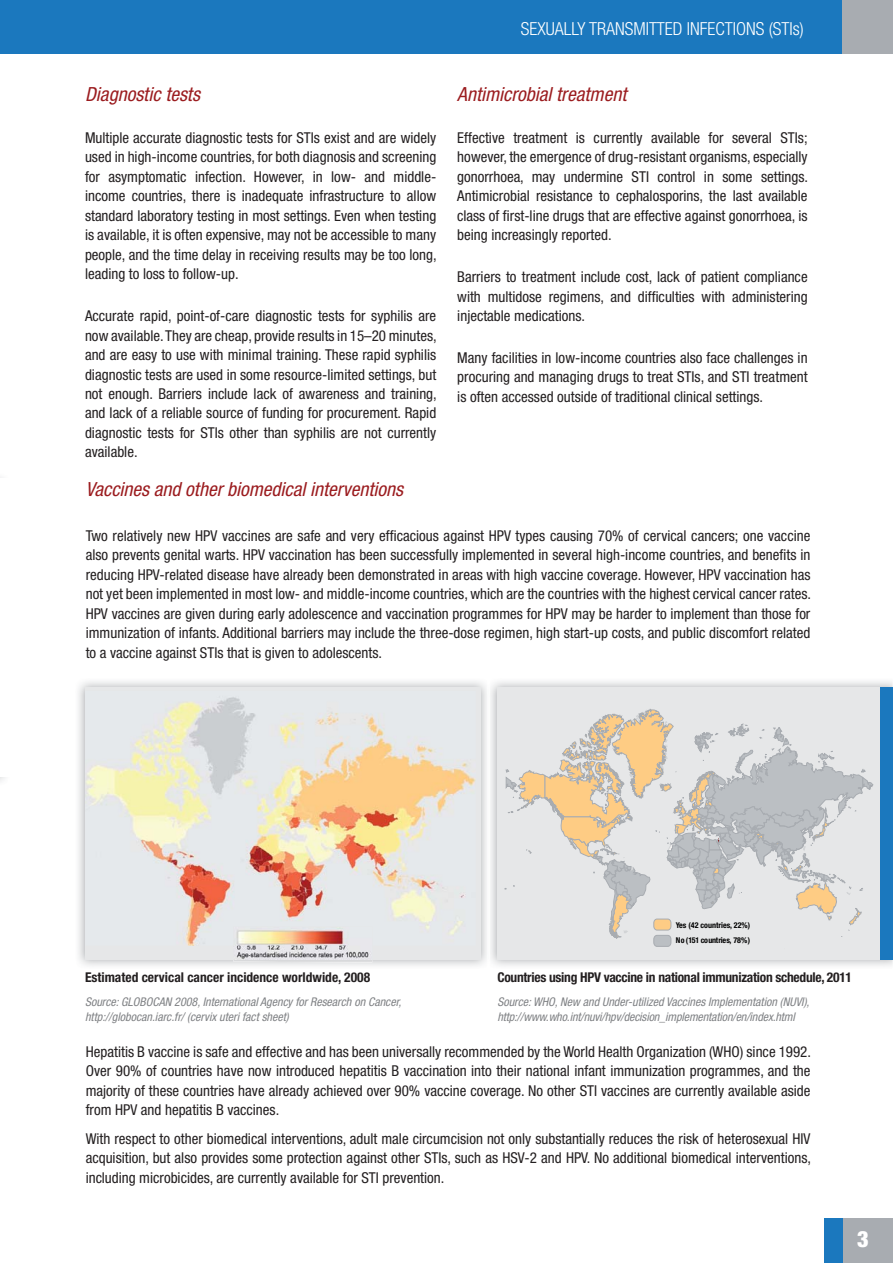
<style>
.page{position:relative;width:893px;height:1263px;background:#fff}
.page>*{position:absolute;margin:0;border:0;box-sizing:border-box;transform-origin:0 0}
.t1{font:900 condensed 22.5px "Helvetica Neue";color:#fff}
.t2{font:italic condensed 19.5px "Helvetica Neue";color:#9b1c1f}
.t3{font:300 condensed 18px "Helvetica Neue";color:#fff}
.t4{font:condensed 15px/19.5px "Helvetica Neue";color:#231f20;text-align:justify}
.t5{font:700 condensed 13.5px "Helvetica Neue";letter-spacing:-.02em;color:#231f20}
.t6{font:700 condensed 13.5px "Helvetica Neue";color:#231f20}
.t7{font:italic condensed 12px/15px "Helvetica Neue";color:#808285}
.t8{font:700 condensed 7.95px "Helvetica Neue LT Std";letter-spacing:-.045em;color:#000}
.t9{font:700 condensed 7.95px "Helvetica Neue LT Std";color:#000}
</style>
<div class="page">
<img style="left:0;top:777px;width:5px;height:4px">
<img style="left:78px;top:681px;width:409px;height:285px">
<div style="left:85px;top:688px;width:395px;height:272px;background:#e6e7e8"></div>
<img style="left:490px;top:681px;width:403px;height:285px">
<div style="left:497px;top:688px;width:396px;height:272px;background:#e6e7e8"></div>
<div style="left:825px;top:1218px;width:68px;height:45px;background:#a8acb1"></div>
<div style="left:825px;top:1218px;width:18px;height:45px;background:#1b78be"></div>
<div style="left:0;top:0;width:893px;height:54px;background:#a8acb1"></div>
<div style="left:0;top:0;width:842px;height:53px;background:#1b78be"></div>
<img style="left:86px;top:697px;width:390px;height:249px">
<svg style="left:504px;top:709px;width:369px;height:231px"></svg>
<div style="left:880px;top:688px;width:13px;height:272px;background:#1b78be"></div>
<div style="left:654px;top:919px;width:17px;height:11px;background:#fecc85;border-radius:4px"></div>
<div style="left:654px;top:919px;width:17px;height:11px;border:1px solid #a8acb1;border-radius:4px"></div>
<div style="left:654px;top:935px;width:17px;height:11px;background:#bbbfc3;border-radius:4px"></div>
<div style="left:654px;top:935px;width:17px;height:11px;border:1px solid #a8acb1;border-radius:4px"></div>
<img style="left:233px;top:927px;width:139px;height:36px">
<h2 class="t2" style="left:85px;top:87px;width:116px">Diagnostic tests</h2>
<p class="t4" style="left:85px;top:129px;width:353px">Multiple accurate diagnostic tests for STIs exist and are widely used in high-income countries, for both diagnosis and screening for asymptomatic infection. However, in low- and middle&shy;income countries, there is inadequate infrastructure to allow standard laboratory testing in most settings. Even when testing is available, it is often expensive, may not be accessible to many people, and the time delay in receiving results may be too long, leading to loss to follow-up.</p>
<p class="t4" style="left:85px;top:307px;width:353px">Accurate rapid, point-of-care diagnostic tests for syphilis are now available. They are cheap, provide results in 15–20 minutes, and are easy to use with minimal training. These rapid syphilis diagnostic tests are used in some resource-limited settings, but not enough. Barriers include lack of awareness and training, and lack of a reliable source of funding for procurement. Rapid diagnostic tests for STIs other than syphilis are not currently available.</p>
<p class="t3" style="left:521px;top:22px;width:284px">SEXUALLY TRANSMITTED INFECTIONS (STIs)</p>
<h2 class="t2" style="left:457px;top:87px;width:171px">Antimicrobial treatment</h2>
<p class="t4" style="left:457px;top:129px;width:352px">Effective treatment is currently available for several STIs; however, the emergence of drug-resistant organisms, especially gonorrhoea, may undermine STI control in some settings.<br>Antimicrobial resistance to cephalosporins, the last available class of first-line drugs that are effective against gonorrhoea, is being increasingly reported.</p>
<p class="t4" style="left:457px;top:268px;width:352px">Barriers to treatment include cost, lack of patient compliance with multidose regimens, and difficulties with administering injectable medications.</p>
<p class="t4" style="left:457px;top:349px;width:352px">Many facilities in low-income countries also face challenges in procuring and managing drugs to treat STIs, and STI treatment is often accessed outside of traditional clinical settings.</p>
<h2 class="t2" style="left:86px;top:482px;width:319px">Vaccines and other biomedical interventions</h2>
<p class="t4" style="left:86px;top:527px;width:727px">Two relatively new HPV vaccines are safe and very efficacious against HPV types causing 70% of cervical cancers; one vaccine also prevents genital warts. HPV vaccination has been successfully implemented in several high-income countries, and benefits in reducing HPV-related disease have already been demonstrated in areas with high vaccine coverage. However, HPV vaccination has not yet been implemented in most low- and middle-income countries, which are the countries with the highest cervical cancer rates.<br>HPV vaccines are given during early adolescence and vaccination programmes for HPV may be harder to implement than those for immunization of infants. Additional barriers may include the three-dose regimen, high start-up costs, and public discomfort related to a vaccine against STIs that is given to adolescents.</p>
<p class="t9" style="left:676px;top:922px;width:76px">Yes (42 countries, 22%)</p>
<p class="t6" style="left:85px;top:973px;width:287px">Estimated cervical cancer incidence worldwide, 2008</p>
<p class="t7" style="left:85px;top:995px;width:318px">Source: GLOBOCAN 2008, International Agency for Research on Cancer, http://globocan.iarc.fr/ (cervix uteri fact sheet)</p>
<p class="t8" style="left:676px;top:938px;width:76px">No (151 countries, 78%)</p>
<p class="t5" style="left:497px;top:972px;width:356px">Countries using HPV vaccine in national immunization schedule, 2011</p>
<p class="t7" style="left:497px;top:995px;width:314px">Source: WHO, New and Under-utilized Vaccines Implementation (NUVI), http://www.who.int/nuvi/hpv/decision_implementation/en/index.html</p>
<p class="t4" style="left:86px;top:1043px;width:727px">Hepatitis B vaccine is safe and effective and has been universally recommended by the World Health Organization (WHO) since 1992.<br>Over 90% of countries have now introduced hepatitis B vaccination into their national infant immunization programmes, and the majority of these countries have already achieved over 90% vaccine coverage. No other STI vaccines are currently available aside from HPV and hepatitis B vaccines.</p>
<p class="t4" style="left:86px;top:1130px;width:727px">With respect to other biomedical interventions, adult male circumcision not only substantially reduces the risk of heterosexual HIV acquisition, but also provides some protection against other STIs, such as HSV-2 and HPV. No additional biomedical interventions, including microbicides, are currently available for STI prevention.</p>
<h1 class="t1" style="left:857px;top:1231px;width:13px">3</h1>
</div>
